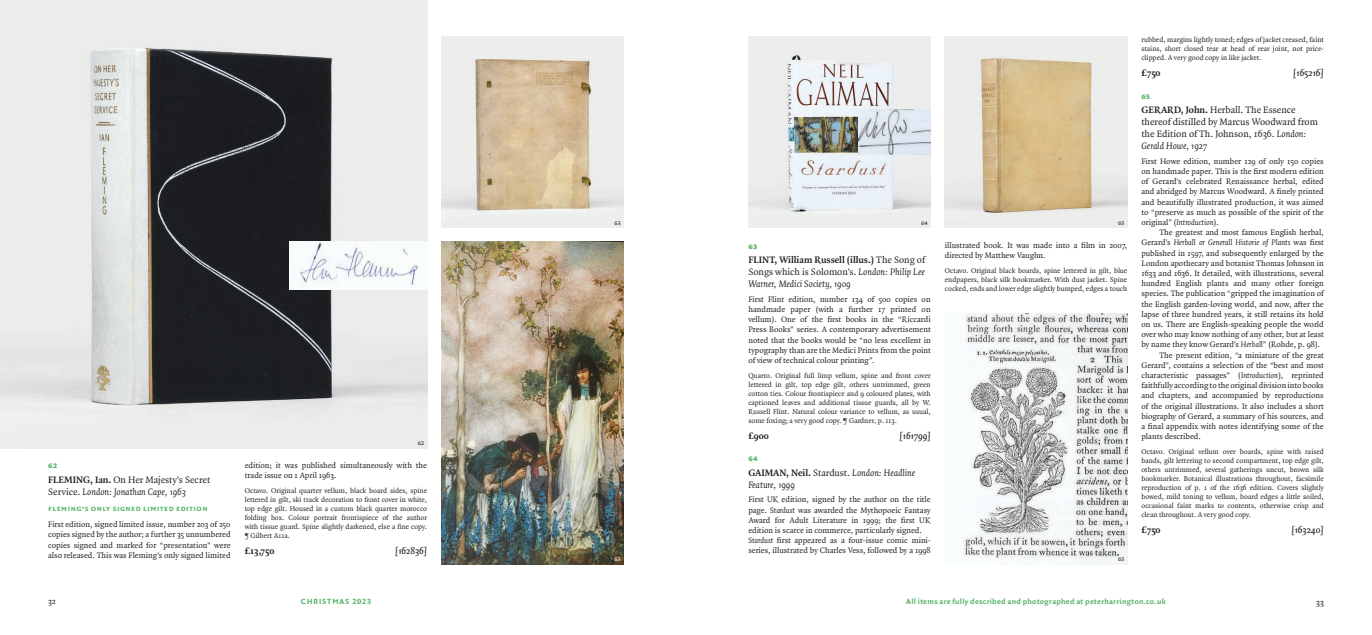
<style>
.page{position:relative;width:1372px;height:635px;background:#fff}
.page>*{position:absolute;margin:0;border:0;box-sizing:border-box;transform-origin:0 0}
.t1{font:10px/12px "Quadraat Pro";color:#231f20}
.t2{font:italic 10px/12px "Quadraat Pro";color:#231f20;text-align:justify}
.t3{font:italic 600 10px "Quadraat Pro";letter-spacing:-.005em;color:#231f20}
.t4{font:700 10px "Quadraat Pro";color:#231f20}
.t5{font:900 9px "Quadraat Sans OT";letter-spacing:.05em;color:#52b165}
.t6{font:9px "Quadraat Pro";color:#231f20}
.t7{font:8.5px/10.2px "Quadraat Pro";color:#231f20;text-align:justify}
.t8{font:italic 8.5px "Quadraat Pro";color:#231f20}
.t9{font:8.5px "Quadraat Sans OT Bld";letter-spacing:.05em;color:#52b165}
.t10{font:8px "Quadraat Sans OT Bld";letter-spacing:.03em;color:#52b165}
.t11{font:8px "Quadraat Sans OT Bld";letter-spacing:.11em;color:#52b165}
.t12{font:7.5px/9px "Quadraat Pro";color:#231f20;text-align:justify}
.t13{font:7px "Quadraat Sans OT";color:#231f20}
.t14{font:7px "Quadraat Sans OT";color:#fff}
.s1{font-weight:700}
.s2{font-style:italic}
.s3{font-weight:700;font-style:normal}
.s4{font-style:normal}
</style>
<div class="page">
<img style="left:0;top:0;width:427px;height:448px">
<img style="left:289px;top:242px;width:138px;height:47px">
<img style="left:441px;top:242px;width:183px;height:322px">
<img style="left:441px;top:36px;width:183px;height:192px">
<img style="left:748px;top:36px;width:183px;height:192px">
<img style="left:859px;top:110px;width:72px;height:45px">
<img style="left:945px;top:36px;width:182px;height:192px">
<img style="left:963px;top:314px;width:164px;height:250px">
<p class="t5" style="left:48px;top:459px;width:11px">62</p>
<p class="t1" style="left:48px;top:474px;width:163px"><span class="s1">FLEMING, Ian.</span> On Her Majesty’s Secret<br>Service. <span class="s2">London: Jonathan Cape, 1963</span></p>
<p class="t9" style="left:48px;top:503px;width:105px">Fleming’s only signed limit</p>
<p class="t9" style="left:164px;top:503px;width:45px">ed edition</p>
<p class="t7" style="left:48px;top:519px;width:184px">First edition, signed limited issue, number 203 of 250 copies signed by the author; a further 35 unnumbered copies signed and marked for “presentation” were also released. This was Fleming’s only signed limited</p>
<p class="t13" style="left:418px;top:438px;width:8px">62</p>
<p class="t7" style="left:245px;top:460px;width:184px">edition; it was published simultaneously with the trade issue on 1 April 1963.</p>
<p class="t12" style="left:245px;top:486px;width:184px">Octavo. Original quarter vellum, black board sides, spine lettered in gilt, ski track decoration to front cover in white, top edge gilt. Housed in a custom black quarter morocco folding box. Colour portrait frontispiece of the author with tissue guard. Spine slightly darkened, else a fine copy. ¶ Gilbert A11a.</p>
<p class="t4" style="left:245px;top:544px;width:31px">£13,750</p>
<p class="t3" style="left:395px;top:544px;width:33px">[162836]</p>
<p class="t13" style="left:615px;top:217px;width:8px">63</p>
<p class="t13" style="left:921px;top:217px;width:8px">64</p>
<p class="t13" style="left:1118px;top:217px;width:8px">65</p>
<p class="t5" style="left:748px;top:239px;width:10px">63</p>
<p class="t2" style="left:748px;top:254px;width:178px"><span class="s3">FLINT, William Russell (illus.)</span> <span class="s4">The Song of Songs which is Solomon’s.</span> London: Philip Lee Warner, Medici Society, 1909</p>
<p class="t7" style="left:748px;top:294px;width:184px">First Flint edition, number 134 of 500 copies on handmade paper (with a further 17 printed on vellum). One of the first books in the “Riccardi Press Books” series. A contemporary advertisement noted that the books would be “no less excellent in typography than are the Medici Prints from the point of view of technical colour printing”.</p>
<p class="t12" style="left:748px;top:371px;width:184px">Quarto. Original full limp vellum, spine and front cover lettered in gilt, top edge gilt, others untrimmed, green cotton ties. Colour frontispiece and 9 coloured plates, with captioned leaves and additional tissue guards, all by W.<br>Russell Flint. Natural colour variance to vellum, as usual, some foxing; a very good copy. ¶ Gardner, p. 113.</p>
<p class="t4" style="left:748px;top:429px;width:22px">£900</p>
<p class="t3" style="left:900px;top:429px;width:33px">[161799]</p>
<p class="t5" style="left:748px;top:452px;width:11px">64</p>
<p class="t2" style="left:748px;top:467px;width:168px"><span class="s3">GAIMAN, Neil.</span> <span class="s4">Stardust.</span> London: Headline<br>Feature, 1999</p>
<p class="t7" style="left:748px;top:494px;width:184px;text-align:left">First UK edition, signed by the author on the title page. <span class="s2">Stardust</span> was awarded the Mythopoeic Fantasy Award for Adult Literature in 1999; the first UK edition is scarce in commerce, particularly signed.<br><span class="s2">Stardust</span> first appeared as a four-issue comic mini&shy;series, illustrated by Charles Vess, followed by a 1998</p>
<p class="t7" style="left:945px;top:240px;width:184px">illustrated book. It was made into a film in 2007, directed by Matthew Vaughn.</p>
<p class="t12" style="left:945px;top:266px;width:184px">Octavo. Original black boards, spine lettered in gilt, blue endpapers, black silk bookmarker. With dust jacket. Spine cocked, ends and lower edge slightly bumped, edges a touch</p>
<p class="t14" style="left:615px;top:554px;width:8px">63</p>
<p class="t13" style="left:1118px;top:554px;width:8px">65</p>
<p class="t12" style="left:1141px;top:35px;width:184px">rubbed, margins lightly toned; edges of jacket creased, faint stains, short closed tear at head of rear joint, not price&shy;clipped. A very good copy in like jacket.</p>
<p class="t4" style="left:1141px;top:66px;width:21px">£750</p>
<p class="t3" style="left:1293px;top:66px;width:32px">[165216]</p>
<p class="t5" style="left:1141px;top:89px;width:10px">65</p>
<p class="t1" style="left:1141px;top:104px;width:178px"><span class="s1">GERARD, John.</span> Herball. The Essence thereof distilled by Marcus Woodward from the Edition of Th. Johnson, 1636. <span class="s2">London:<br>Gerald Howe, 1927</span></p>
<p class="t7" style="left:1141px;top:156px;width:184px">First Howe edition, number 129 of only 150 copies on handmade paper. This is the first modern edition of Gerard’s celebrated Renaissance herbal, edited and abridged by Marcus Woodward. A finely printed and beautifully illustrated production, it was aimed to “preserve as much as possible of the spirit of the original” (<span class="s2">Introduction</span>).</p>
<p class="t7" style="left:1159px;top:227px;width:166px">The greatest and most famous English herbal,</p>
<p class="t8" style="left:1141px;top:237px;width:184px"><span class="s4">Gerard’s</span> Herball or Generall Historie of Plants <span class="s4">was first</span></p>
<p class="t7" style="left:1141px;top:248px;width:184px">published in 1597, and subsequently enlarged by the</p>
<p class="t7" style="left:1141px;top:258px;width:184px">London apothecary and botanist Thomas Johnson in</p>
<p class="t7" style="left:1141px;top:268px;width:184px">1633 and 1636. It detailed, with illustrations, several</p>
<p class="t7" style="left:1141px;top:278px;width:184px">hundred English plants and many other foreign</p>
<p class="t7" style="left:1141px;top:289px;width:184px">species. The publication “gripped the imagination of</p>
<p class="t7" style="left:1141px;top:299px;width:184px">the English garden-loving world, and now, after the</p>
<p class="t7" style="left:1141px;top:309px;width:184px">lapse of three hundred years, it still retains its hold</p>
<p class="t7" style="left:1141px;top:319px;width:184px">on us. There are English-speaking people the world</p>
<p class="t7" style="left:1141px;top:329px;width:184px">over who may know nothing of any other, but at least</p>
<p class="t7" style="left:1141px;top:340px;width:180px">by name they know Gerard’s <span class="s2">Herball</span>” (Rohde, p. 98).</p>
<p class="t7" style="left:1159px;top:350px;width:166px">The present edition, “a miniature of the great</p>
<p class="t7" style="left:1141px;top:360px;width:184px">Gerard”, contains a selection of the “best and most</p>
<p class="t7" style="left:1141px;top:370px;width:184px">characteristic passages” (<span class="s2">Introduction</span>), reprinted</p>
<p class="t7" style="left:1141px;top:380px;width:184px">faithfully according to the original division into books</p>
<p class="t7" style="left:1141px;top:391px;width:184px">and chapters, and accompanied by reproductions</p>
<p class="t7" style="left:1141px;top:401px;width:184px">of the original illustrations. It also includes a short</p>
<p class="t7" style="left:1141px;top:411px;width:184px">biography of Gerard, a summary of his sources, and</p>
<p class="t7" style="left:1141px;top:421px;width:184px">a final appendix with notes identifying some of the</p>
<p class="t7" style="left:1141px;top:431px;width:61px">plants described.</p>
<p class="t12" style="left:1141px;top:447px;width:184px">Octavo. Original vellum over boards, spine with raised bands, gilt lettering to second compartment, top edge gilt, others untrimmed, several gatherings uncut, brown silk bookmarker. Botanical illustrations throughout, facsimile reproduction of p. 1 of the 1636 edition. Covers slightly bowed, mild toning to vellum, board edges a little soiled, occasional faint marks to contents, otherwise crisp and clean throughout. A very good copy.</p>
<p class="t4" style="left:1141px;top:523px;width:21px">£750</p>
<p class="t3" style="left:1291px;top:523px;width:34px">[163240]</p>
<p class="t6" style="left:48px;top:595px;width:9px">32</p>
<p class="t11" style="left:301px;top:596px;width:71px">CHRISTMAS 2023</p>
<p class="t10" style="left:906px;top:596px;width:261px">All items are fully described and photographed at peterharrington.co.uk</p>
<p class="t6" style="left:1316px;top:596px;width:9px">33</p>
</div>
